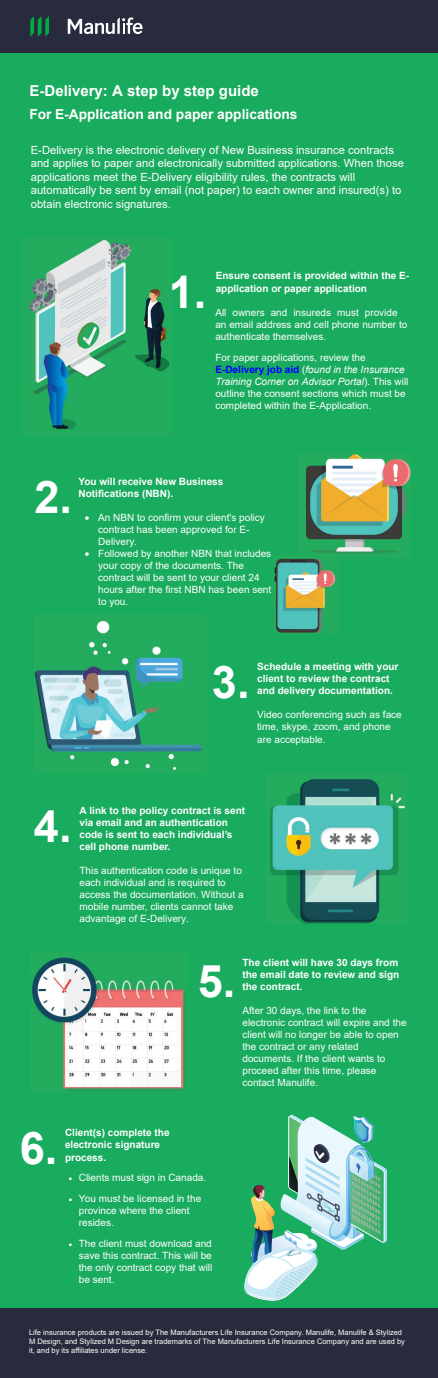
<style>
.page{position:relative;width:438px;height:1378px;background:#fff}
.page>*{position:absolute;margin:0;border:0;box-sizing:border-box;transform-origin:0 0}
.t1{font:700 45px "Arial";color:#fff}
.t2{font:700 15px "Arial";color:#fff}
.t3{font:700 13.75px "Arial";color:#fff}
.t4{font:11.25px/13.4px "Arial";color:#fff}
.t5{font:10px/12px "Arial";color:#fff}
.t6{font:700 10px/12px "Arial";color:#fff}
.t7{font:7.5px/9.1px "Arial";color:#fff}
.s1{font-weight:700;color:#00f}
.s2{font-style:italic}
.s3{font-style:inherit}
</style>
<div class="page">
<div style="left:0;top:0;width:438px;height:1377px;background:#19ab5e"></div>
<div style="left:0;top:1308px;width:438px;height:69px;background:#282b3d"></div>
<div style="left:0;top:0;width:438px;height:53px;background:#282b3d"></div>
<svg style="left:30px;top:16px;width:19px;height:21px"></svg>
<svg style="left:68px;top:17px;width:75px;height:17px"></svg>
<img style="left:26px;top:238px;width:144px;height:194px">
<img style="left:273px;top:558px;width:63px;height:76px">
<img style="left:305px;top:454px;width:105px;height:101px">
<img style="left:35px;top:620px;width:171px;height:153px">
<img style="left:266px;top:773px;width:140px;height:150px">
<img style="left:30px;top:952px;width:158px;height:140px">
<svg style="left:244px;top:1114px;width:143px;height:186px"></svg>
<p class="t2" style="left:29px;top:80px;width:231px">E-Delivery: A step by step guide</p>
<p class="t3" style="left:29px;top:104px;width:269px">For E-Application and paper applications</p>
<p class="t4" style="left:31px;top:143px;width:374px">E-Delivery is the electronic delivery of New Business insurance contracts and applies to paper and electronically submitted applications. When those applications meet the E-Delivery eligibility rules, the contracts will automatically be sent by email (not paper) to each owner and insured(s) to obtain electronic signatures.</p>
<p class="t1" style="left:169px;top:260px;width:39px">1.</p>
<p class="t6" style="left:215px;top:269px;width:195px;line-height:12.9px">Ensure consent is provided within the E&shy;application or paper application</p>
<p class="t5" style="left:215px;top:306px;width:193px">All owners and insureds must provide an email address and cell phone number to authenticate themselves.</p>
<p class="t5" style="left:215px;top:351px;width:194px">For paper applications, review the <span class="s1">E-Delivery job aid</span> (<span class="s2">found in the Insurance Training Corner on Advisor Portal</span>)<span class="s3">. This will o</span>utlin<span class="s3">e</span> the consent sections <span class="s3">which must be completed</span> within <span class="s3">the E-Application.</span></p>
<p class="t1" style="left:34px;top:465px;width:39px">2.</p>
<p class="t6" style="left:79px;top:475px;width:146px">You will receive New Business<br>Notifications (NBN).</p>
<p class="t5" style="left:98px;top:511px;width:168px;text-indent:-13px">• An NBN to confirm your client's policy contract has been approved for E-<br>Delivery.</p>
<p class="t5" style="left:98px;top:547px;width:174px;text-indent:-13px">• Followed by another NBN that includes your copy of the documents. The contract will be sent to your client 24 hours after the first NBN has been sent to you.</p>
<p class="t1" style="left:212px;top:650px;width:39px">3.</p>
<p class="t6" style="left:257px;top:660px;width:143px">Schedule a meeting with your client to review the contract and delivery documentation.</p>
<p class="t5" style="left:257px;top:709px;width:146px">Video conferencing such as face time, skype, zoom, and phone are acceptable.</p>
<p class="t1" style="left:34px;top:794px;width:39px">4.</p>
<p class="t6" style="left:79px;top:804px;width:167px">A link to the policy contract is sent via email and an authentication code is sent to each individual’s cell phone number.</p>
<p class="t5" style="left:79px;top:864px;width:165px">This authentication code is unique to each individual and is required to access the documentation. Without a mobile number, clients cannot take advantage of E-Delivery.</p>
<p class="t1" style="left:198px;top:949px;width:39px">5.</p>
<p class="t6" style="left:242px;top:956px;width:158px;text-align:justify">The client will have 30 days from the email date to review and sign the contract.</p>
<p class="t5" style="left:242px;top:1004px;width:165px">After 30 days, the link to the electronic contract will expire and the client will no longer be able to open the contract or any related documents. If the client wants to proceed after this time, please contact Manulife.</p>
<p class="t1" style="left:20px;top:1116px;width:39px">6.</p>
<p class="t6" style="left:65px;top:1126px;width:106px;line-height:12.2px">Client(s) complete the electronic signature process.</p>
<p class="t5" style="left:69px;top:1171px;width:139px">• Clients must sign in Canada.</p>
<p class="t5" style="left:79px;top:1192px;width:124px;text-indent:-10px">• You must be licensed in the province where the client resides.</p>
<p class="t5" style="left:79px;top:1237px;width:135px;text-align:justify;text-indent:-10px">• The client must download and save this contract. This will be the only contract copy that will be sent.</p>
<p class="t7" style="left:29px;top:1327px;width:377px">Life insurance products are issued by The Manufacturers Life Insurance Company. Manulife, Manulife &amp; Stylized<br>M Design, and Stylized M Design are trademarks of The Manufacturers Life Insurance Company and are used by it, and by its affiliates under license.</p>
</div>
